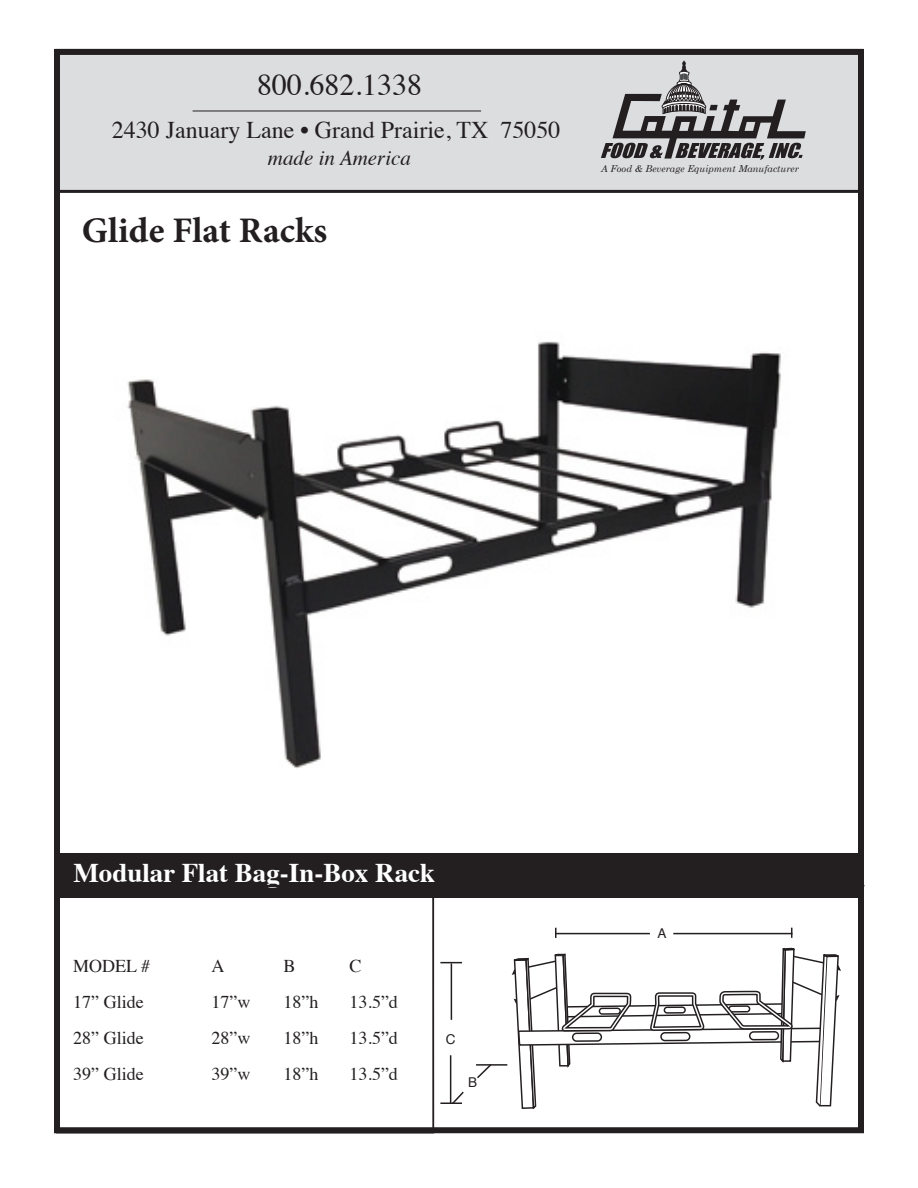
<style>
.page{position:relative;width:918px;height:1188px;background:#fff}
.page>*{position:absolute;margin:0;border:0;box-sizing:border-box;transform-origin:0 0}
.t1{font:700 36px "Minion Pro";letter-spacing:.005em;color:#231f20}
.t2{font:30px "Times";color:#231f20}
.t3{font:700 27px "Times";color:#fff}
.t4{font:24px "Times";color:#231f20}
.t5{font:italic 21px "Times";color:#231f20}
.t6{font:18px "Times";color:#231f20}
.t7{font:13.5px "Helvetica";color:#231f20}
.t8{font:italic 9.45px "Century Schoolbook";color:#231f20}
</style>
<div class="page">
<div style="left:57px;top:50px;width:804px;height:141px;background:#dcdddf"></div>
<div style="left:56px;top:49px;width:806px;height:144px;border:3px solid #231f20"></div>
<div style="left:54px;top:49px;width:810px;height:1084px;border:6px solid #231f20"></div>
<svg style="left:601px;top:60px;width:205px;height:100px"></svg>
<hr style="left:193px;top:111px;width:288px;height:1px;background:#231f20">
<div style="left:54px;top:853px;width:810px;height:45px;background:#231f20"></div>
<hr style="left:450px;top:1055px;width:1px;height:48px;background:#231f20">
<hr style="left:451px;top:963px;width:1px;height:57px;background:#231f20">
<svg style="left:477px;top:1066px;width:14px;height:13px"></svg>
<svg style="left:451px;top:1090px;width:13px;height:12px"></svg>
<hr style="left:476px;top:1064px;width:31px;height:2px;background:#231f20">
<hr style="left:556px;top:933px;width:94px;height:1px;background:#231f20">
<hr style="left:673px;top:933px;width:119px;height:1px;background:#231f20">
<div style="left:56px;top:886px;width:378px;height:247px;border:2px solid #231f20"></div>
<hr style="left:440px;top:1102px;width:22px;height:2px;background:#231f20">
<svg style="left:440px;top:962px;width:22px;height:1px"></svg>
<img style="left:127px;top:341px;width:654px;height:427px">
<svg style="left:504px;top:947px;width:337px;height:162px"></svg>
<p class="t2" style="left:257px;top:57px;width:166px">800.682.1338</p>
<p class="t4" style="left:112px;top:108px;width:450px">2430 January Lane • Grand Prairie, TX 75050</p>
<p class="t5" style="left:268px;top:140px;width:145px">made in America</p>
<p class="t1" style="left:82px;top:205px;width:247px">Glide Flat Racks</p>
<p class="t8" style="left:601px;top:163px;width:199px">A Food &amp; Beverage Equipment Manufacturer</p>
<p class="t3" style="left:73px;top:847px;width:363px">Modular Flat Bag-In-Box Rack</p>
<p class="t6" style="left:73px;top:949px;width:78px">MODEL #</p>
<p class="t6" style="left:211px;top:949px;width:14px">A</p>
<p class="t6" style="left:283px;top:949px;width:14px">B</p>
<p class="t6" style="left:350px;top:949px;width:14px">C</p>
<p class="t6" style="left:73px;top:985px;width:72px">17” Glide</p>
<p class="t6" style="left:211px;top:985px;width:40px">17”w</p>
<p class="t6" style="left:283px;top:985px;width:36px">18”h</p>
<p class="t6" style="left:350px;top:985px;width:50px">13.5”d</p>
<p class="t6" style="left:73px;top:1021px;width:72px">28” Glide</p>
<p class="t6" style="left:211px;top:1021px;width:40px">28”w</p>
<p class="t6" style="left:283px;top:1021px;width:36px">18”h</p>
<p class="t6" style="left:350px;top:1021px;width:50px">13.5”d</p>
<p class="t6" style="left:73px;top:1057px;width:72px">39” Glide</p>
<p class="t6" style="left:211px;top:1057px;width:40px">39”w</p>
<p class="t6" style="left:283px;top:1057px;width:36px">18”h</p>
<p class="t6" style="left:350px;top:1057px;width:50px">13.5”d</p>
<p class="t7" style="left:446px;top:1029px;width:11px">C</p>
<p class="t7" style="left:468px;top:1072px;width:11px">B</p>
<p class="t7" style="left:657px;top:923px;width:11px">A</p>
</div>
